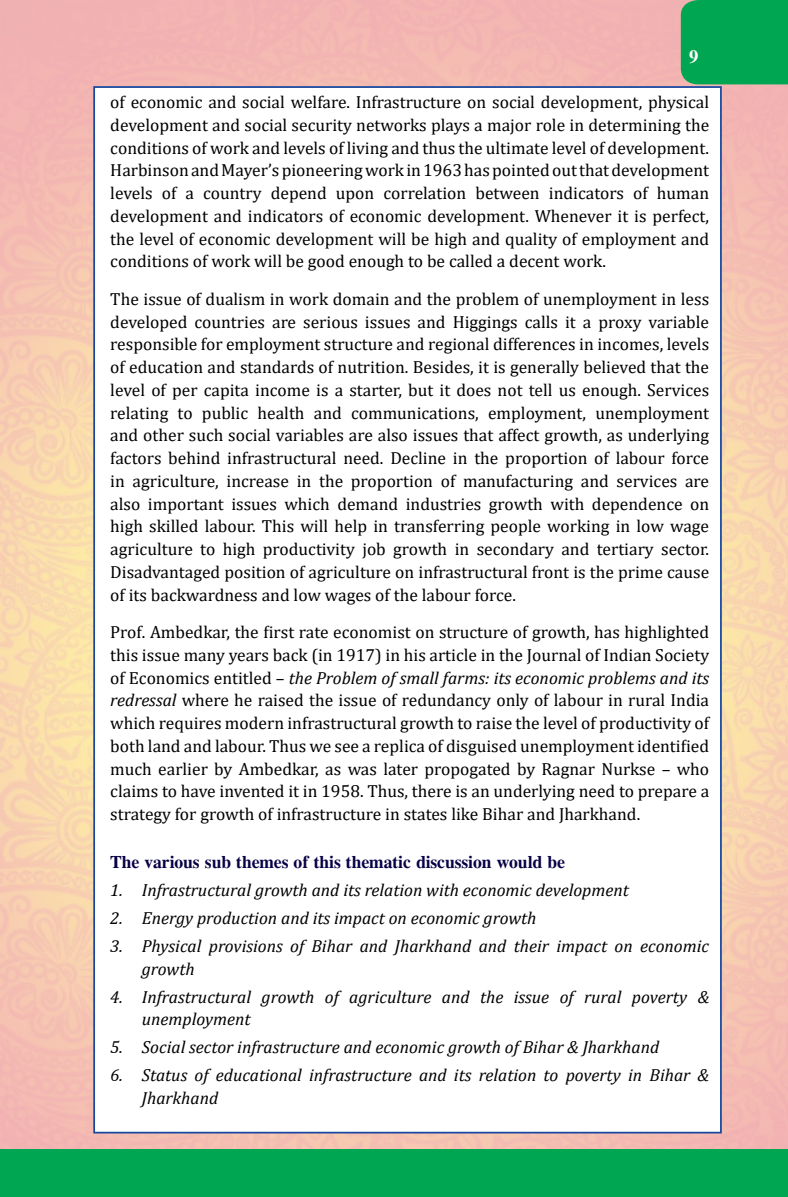
<style>
.page{position:relative;width:788px;height:1197px;background:#fff}
.page>*{position:absolute;margin:0;border:0;box-sizing:border-box;transform-origin:0 0}
.t1{font:700 18.38px "CG Times";color:#fff}
.t2{font:17.5px/22.8px "Cambria";color:#000;text-align:justify}
.t3{font:italic 17.5px/22.8px "Cambria";color:#000}
.t4{font:700 17.5px "CG Times";color:#080046}
.s1{font-style:italic}
</style>
<div class="page">
<img style="left:0;top:0;width:788px;height:1150px">
<div style="left:680px;top:0;width:108px;height:84px;background:#00a651"></div>
<div style="left:0;top:1150px;width:788px;height:47px;background:#00a651"></div>
<div style="left:93px;top:86px;width:628px;height:1048px;background:#fff;border:2px solid #17479e"></div>
<p class="t1" style="left:689px;top:46px;width:11px">9</p>
<p class="t2" style="left:110px;top:91px;width:600px">of economic and social welfare. Infrastructure on social development, physical development and social security networks plays a major role in determining the conditions of work and levels of living and thus the ultimate level of development.<br>Harbinson and Mayer’s pioneering work in 1963 has pointed out that development levels of a country depend upon correlation between indicators of human development and indicators of economic development. Whenever it is perfect, the level of economic development will be high and quality of employment and conditions of work will be good enough to be called a decent work.</p>
<p class="t2" style="left:110px;top:287px;width:600px">The issue of dualism in work domain and the problem of unemployment in less developed countries are serious issues and Higgings calls it a proxy variable responsible for employment structure and regional differences in incomes, levels of education and standards of nutrition. Besides, it is generally believed that the level of per capita income is a starter, but it does not tell us enough. Services relating to public health and communications, employment, unemployment and other such social variables are also issues that affect growth, as underlying factors behind infrastructural need. Decline in the proportion of labour force in agriculture, increase in the proportion of manufacturing and services are also important issues which demand industries growth with dependence on high skilled labour. This will help in transferring people working in low wage agriculture to high productivity job growth in secondary and tertiary sector.<br>Disadvantaged position of agriculture on infrastructural front is the prime cause of its backwardness and low wages of the labour force.</p>
<p class="t2" style="left:110px;top:621px;width:600px">Prof. Ambedkar, the first rate economist on structure of growth, has highlighted this issue many years back (in 1917) in his article in the Journal of Indian Society of Economics entitled – <span class="s1">the Problem of small farms: its economic problems and its redressal</span> where he raised the issue of redundancy only of labour in rural India which requires modern infrastructural growth to raise the level of productivity of both land and labour. Thus we see a replica of disguised unemployment identified much earlier by Ambedkar, as was later propogated by Ragnar Nurkse – who claims to have invented it in 1958. Thus, there is an underlying need to prepare a strategy for growth of infrastructure in states like Bihar and Jharkhand.</p>
<p class="t4" style="left:110px;top:851px;width:456px">The various sub themes of this thematic discussion would be</p>
<p class="t3" style="left:110px;top:878px;width:520px">1. Infrastructural growth and its relation with economic development</p>
<p class="t3" style="left:110px;top:906px;width:427px">2. Energy production and its impact on economic growth</p>
<p class="t3" style="left:142px;top:934px;width:568px;text-indent:-32px">3. Physical provisions of Bihar and Jharkhand and their impact on economic growth</p>
<p class="t3" style="left:142px;top:985px;width:569px;text-indent:-32px">4. Infrastructural growth of agriculture and the issue of rural poverty &amp; unemployment</p>
<p class="t3" style="left:110px;top:1035px;width:550px">5. Social sector infrastructure and economic growth of Bihar &amp; Jharkhand</p>
<p class="t3" style="left:142px;top:1063px;width:568px;text-indent:-32px">6. Status of educational infrastructure and its relation to poverty in Bihar &amp;<br>Jharkhand</p>
</div>
